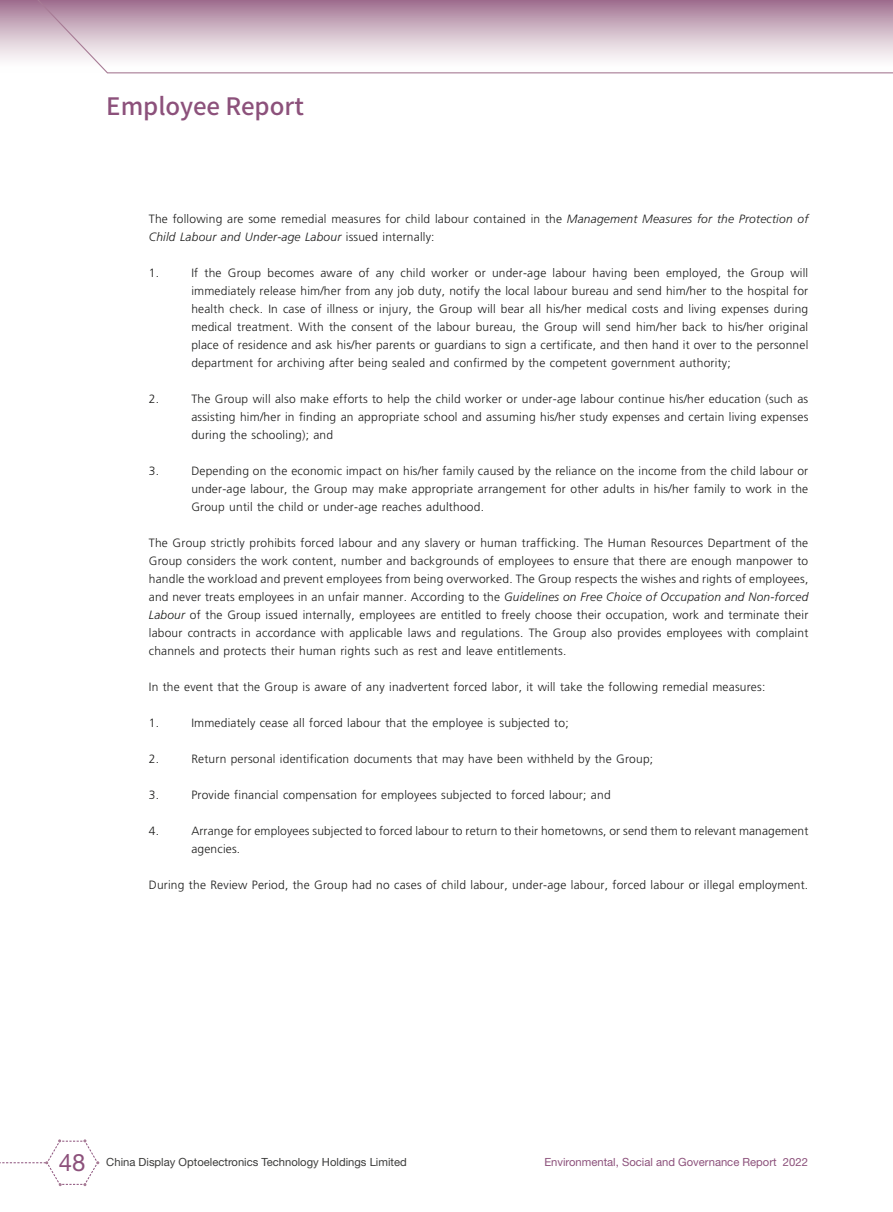
<style>
.page{position:relative;width:893px;height:1212px;background:#fff}
.page>*{position:absolute;margin:0;border:0;box-sizing:border-box;transform-origin:0 0}
.t1{font:500 24px "Source Han Sans TW";color:#8c517b}
.t2{font:24px "Helvetica Neue LT Std";color:#8c517b}
.t3{font:300 12px/18px "Frutiger LT Std";letter-spacing:.015em;color:#1c1c1b;text-align:justify}
.t4{font:11.25px "Helvetica Neue LT Std";color:#3c3c3b}
.t5{font:11.25px "Helvetica Neue LT Std";color:#8c517b}
.s1{font-style:italic}
</style>
<div class="page">
<svg style="left:0;top:1139px;width:99px;height:47px"></svg>
<div style="left:0;top:0;width:893px;height:72px;background:linear-gradient(to bottom,#a47694,#fff)"></div>
<svg style="left:26px;top:0;width:867px;height:74px"></svg>
<h1 class="t1" style="left:106px;top:92px;width:199px">Employee Report</h1>
<p class="t3" style="left:149px;top:210px;width:661px">The following are some remedial measures for child labour contained in the <span class="s1">Management Measures for the Protection of<br>Child Labour and Under-age Labour</span> issued internally:</p>
<p class="t3" style="left:149px;top:264px;width:12px">1.</p>
<p class="t3" style="left:191px;top:264px;width:618px">If the Group becomes aware of any child worker or under-age labour having been employed, the Group will immediately release him/her from any job duty, notify the local labour bureau and send him/her to the hospital for health check. In case of illness or injury, the Group will bear all his/her medical costs and living expenses during medical treatment. With the consent of the labour bureau, the Group will send him/her back to his/her original place of residence and ask his/her parents or guardians to sign a certificate, and then hand it over to the personnel department for archiving after being sealed and confirmed by the competent government authority;</p>
<p class="t3" style="left:149px;top:390px;width:12px">2.</p>
<p class="t3" style="left:191px;top:390px;width:618px">The Group will also make efforts to help the child worker or under-age labour continue his/her education (such as assisting him/her in finding an appropriate school and assuming his/her study expenses and certain living expenses during the schooling); and</p>
<p class="t3" style="left:149px;top:462px;width:12px">3.</p>
<p class="t3" style="left:191px;top:462px;width:618px">Depending on the economic impact on his/her family caused by the reliance on the income from the child labour or under-age labour, the Group may make appropriate arrangement for other adults in his/her family to work in the Group until the child or under-age reaches adulthood.</p>
<p class="t3" style="left:149px;top:534px;width:661px">The Group strictly prohibits forced labour and any slavery or human trafficking. The Human Resources Department of the Group considers the work content, number and backgrounds of employees to ensure that there are enough manpower to handle the workload and prevent employees from being overworked. The Group respects the wishes and rights of employees, and never treats employees in an unfair manner. According to the <span class="s1">Guidelines on Free Choice of Occupation and Non-forced Labour</span> of the Group issued internally, employees are entitled to freely choose their occupation, work and terminate their labour contracts in accordance with applicable laws and regulations. The Group also provides employees with complaint channels and protects their human rights such as rest and leave entitlements.</p>
<p class="t3" style="left:149px;top:678px;width:618px">In the event that the Group is aware of any inadvertent forced labor, it will take the following remedial measures:</p>
<p class="t3" style="left:149px;top:714px;width:12px">1.</p>
<p class="t3" style="left:191px;top:714px;width:379px">Immediately cease all forced labour that the employee is subjected to;</p>
<p class="t3" style="left:149px;top:750px;width:12px">2.</p>
<p class="t3" style="left:191px;top:750px;width:463px">Return personal identification documents that may have been withheld by the Group;</p>
<p class="t3" style="left:149px;top:786px;width:12px">3.</p>
<p class="t3" style="left:191px;top:786px;width:421px">Provide financial compensation for employees subjected to forced labour; and</p>
<p class="t3" style="left:149px;top:822px;width:12px">4.</p>
<p class="t3" style="left:191px;top:822px;width:618px">Arrange for employees subjected to forced labour to return to their hometowns, or send them to relevant management agencies.</p>
<p class="t3" style="left:149px;top:876px;width:661px">During the Review Period, the Group had no cases of child labour, under-age labour, forced labour or illegal employment.</p>
<h1 class="t2" style="left:59px;top:1148px;width:28px">48</h1>
<p class="t4" style="left:106px;top:1156px;width:302px">China Display Optoelectronics Technology Holdings Limited</p>
<p class="t5" style="left:544px;top:1156px;width:265px">Environmental, Social and Governance Report 2022</p>
</div>
